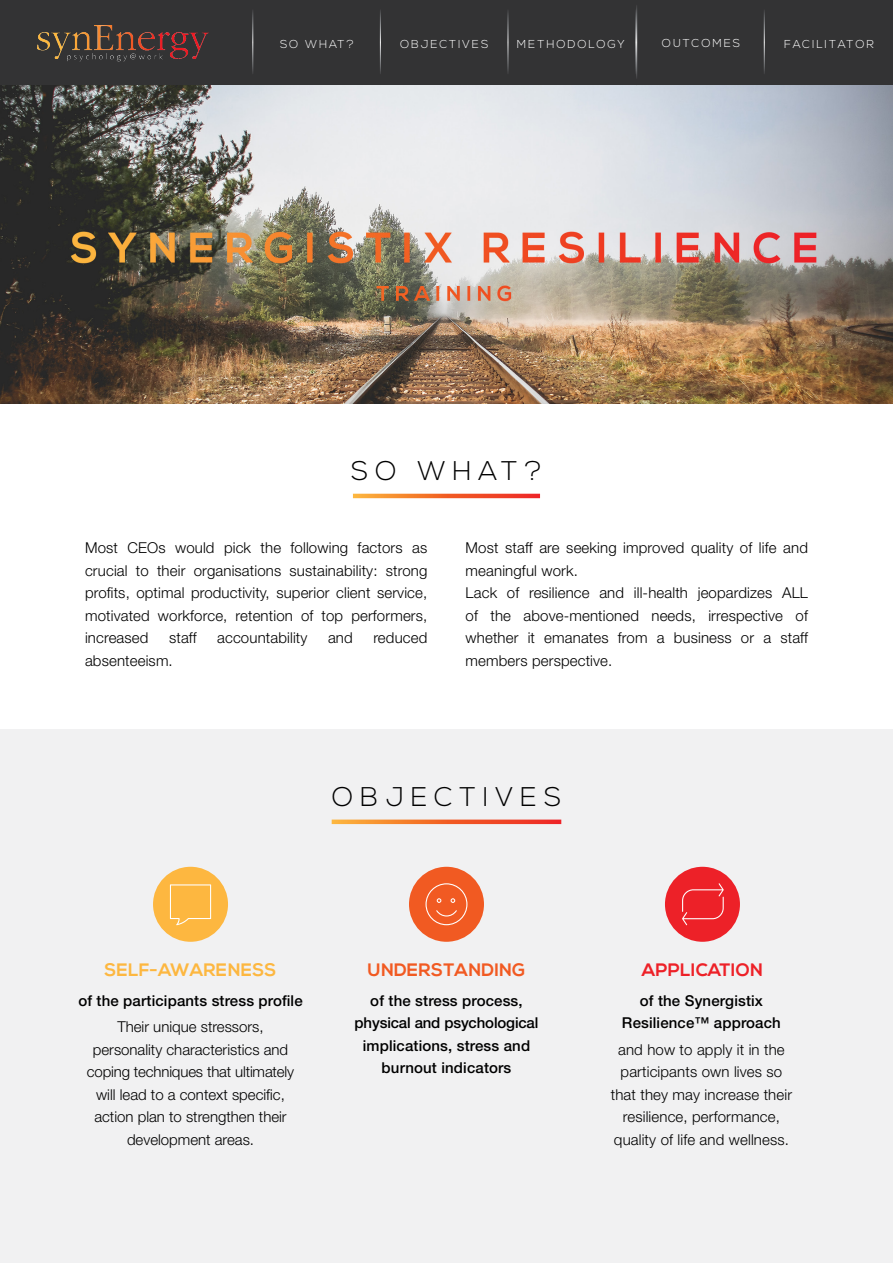
<style>
.page{position:relative;width:893px;height:1263px;background:#fff}
.page>*{position:absolute;margin:0;border:0;box-sizing:border-box;transform-origin:0 0}
.t1{font:300 27px "Nexa";letter-spacing:.25em;color:#000}
.t2{font:700 18px "Nexa";letter-spacing:.01em;color:#fdb740}
.t3{font:700 18px "Nexa";letter-spacing:.01em;color:#f15a22}
.t4{font:700 18px "Nexa";letter-spacing:.01em;color:#ed2128}
.t5{font:300 15px/22.5px "Helvetica Neue LT Std";letter-spacing:.01em;color:#000;text-align:center}
.t6{font:500 15px/22.5px "Helvetica Neue LT Std";letter-spacing:.01em;color:#000;text-align:center}
.t7{font:300 11.55px "Nexa";letter-spacing:.16em;color:#fff}
</style>
<div class="page">
<div style="left:0;top:729px;width:893px;height:534px;background:#f1f1f2"></div>
<div style="left:409px;top:867px;width:75px;height:75px;background:#f15a22;border-radius:50%"></div>
<div style="left:665px;top:867px;width:75px;height:75px;background:#ed2128;border-radius:50%"></div>
<div style="left:153px;top:867px;width:75px;height:75px;background:#fdb740;border-radius:50%"></div>
<svg style="left:353px;top:494px;width:187px;height:4px"></svg>
<svg style="left:332px;top:819px;width:229px;height:5px"></svg>
<svg style="left:425px;top:883px;width:42px;height:42px"></svg>
<svg style="left:170px;top:884px;width:41px;height:41px"></svg>
<div style="left:0;top:0;width:893px;height:85px;background:#333334"></div>
<img style="left:0;top:85px;width:893px;height:319px">
<img style="left:37px;top:26px;width:171px;height:36px">
<hr style="left:508px;top:5px;width:1px;height:75px;background:#fff">
<hr style="left:380px;top:5px;width:1px;height:75px;background:#fff">
<hr style="left:764px;top:5px;width:1px;height:75px;background:#fff">
<hr style="left:252px;top:5px;width:1px;height:75px;background:#fff">
<hr style="left:636px;top:0;width:1px;height:85px;background:#fff">
<svg style="left:682px;top:883px;width:42px;height:42px"></svg>
<p class="t7" style="left:280px;top:37px;width:75px">SO WHAT?</p>
<p class="t7" style="left:400px;top:37px;width:90px">OBJECTIVES</p>
<p class="t7" style="left:517px;top:37px;width:109px">METHODOLOGY</p>
<p class="t7" style="left:662px;top:36px;width:80px">OUTCOMES</p>
<p class="t7" style="left:784px;top:37px;width:91px">FACILITATOR</p>
<h1 class="t1" style="left:351px;top:455px;width:192px">SO WHAT?</h1>
<p class="t5" style="left:85px;top:536px;width:344px;text-align:justify">Most CEOs would pick the following factors as crucial to their organisations sustainability: strong profits, optimal productivity, superior client service, motivated workforce, retention of top performers, increased</p>
<p class="t5" style="left:169px;top:626px;width:29px">staff</p>
<p class="t5" style="left:217px;top:626px;width:92px">accountability</p>
<p class="t5" style="left:328px;top:626px;width:26px">and</p>
<p class="t5" style="left:373px;top:626px;width:55px">reduced</p>
<p class="t5" style="left:85px;top:649px;width:89px">absenteeism.</p>
<p class="t5" style="left:466px;top:536px;width:344px;text-align:left">Most staff are seeking improved quality of life and meaningful work.<br>Lack of resilience and ill-health jeopardizes ALL of the above-mentioned needs, irrespective of whether it emanates from a business or a staff members perspective.</p>
<h1 class="t1" style="left:332px;top:781px;width:231px">OBJECTIVES</h1>
<p class="t2" style="left:105px;top:959px;width:174px">SELF-AWARENESS</p>
<p class="t3" style="left:368px;top:959px;width:159px">UNDERSTANDING</p>
<p class="t4" style="left:642px;top:959px;width:123px">APPLICATION</p>
<p class="t6" style="left:78px;top:989px;width:226px">of the participants stress profile</p>
<p class="t5" style="left:87px;top:1015px;width:209px">Their unique stressors, personality characteristics and coping techniques that ultimately will lead to a context specific, action plan to strengthen their development areas.</p>
<p class="t6" style="left:622px;top:989px;width:160px">of the Synergistix<br>Resilience™ approach</p>
<p class="t5" style="left:611px;top:1038px;width:183px">and how to apply it in the participants own lives so that they may increase their resilience, performance, quality of life and wellness.</p>
<p class="t6" style="left:355px;top:989px;width:185px">of the stress process, physical and psychological implications, stress and burnout indicators</p>
</div>
